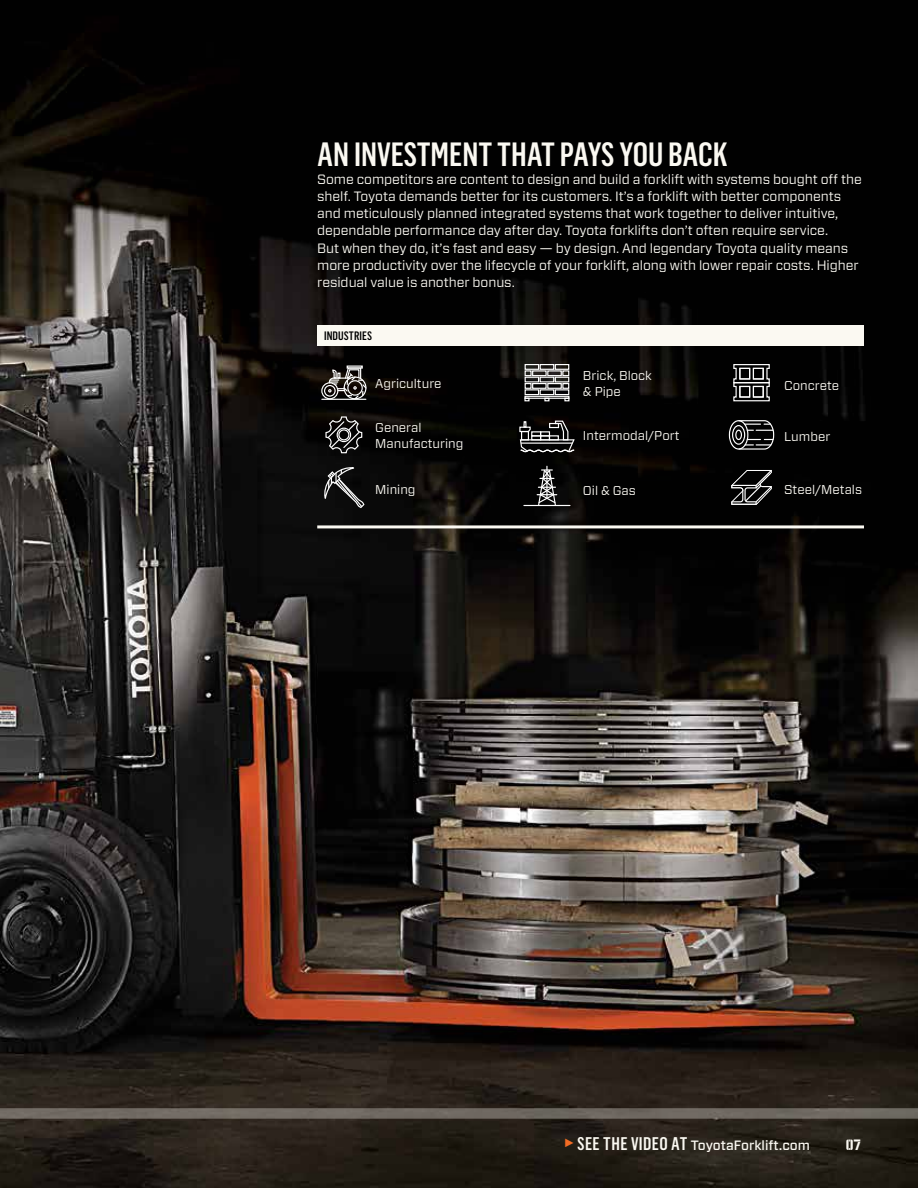
<style>
.page{position:relative;width:918px;height:1188px;background:#fff}
.page>*{position:absolute;margin:0;border:0;box-sizing:border-box;transform-origin:0 0}
.t1{font:500 33px "Flama Condensed";color:#fbf9f2}
.t2{font:15px "Numbers Prospekt";color:#fbf9f2}
.t3{font:13.5px/17.2px "Forza";letter-spacing:-.005em;color:#fbf9f2}
.t4{font:500 13.5px "Forza";color:#fbf9f2}
.t5{font:12.75px/16.5px "Forza";color:#fbf9f2}
.t6{font:500 12px "Flama Condensed";letter-spacing:.01em;color:#000}
.s1{font-family:"Flama Condensed";font-size:25.5px;color:#f36c24}
.s2{font-family:"Flama Condensed";font-size:18px}
</style>
<div class="page">
<img style="left:0;top:0;width:918px;height:1188px">
<hr style="left:317px;top:525px;width:547px;height:3px;background:#fbf9f2">
<div style="left:321px;top:382px;width:17px;height:17px;border:1px solid #fff;border-radius:50%"></div>
<div style="left:324px;top:385px;width:12px;height:12px;border:1px solid #fff;border-radius:50%"></div>
<div style="left:347px;top:366px;width:16px;height:3px;border:1px solid #fff"></div>
<hr style="left:322px;top:399px;width:44px;height:1px;background:#fff">
<svg style="left:328px;top:367px;width:39px;height:33px"></svg>
<svg style="left:519px;top:420px;width:56px;height:33px;background:#454444"></svg>
<svg style="left:524px;top:399px;width:6px;height:2px"></svg>
<div style="left:524px;top:396px;width:45px;height:3px;border:1px solid #fff"></div>
<div style="left:525px;top:389px;width:14px;height:6px;border:1px solid #fff"></div>
<div style="left:540px;top:389px;width:14px;height:6px;border:1px solid #fff"></div>
<div style="left:555px;top:389px;width:14px;height:6px;border:1px solid #fff"></div>
<div style="left:525px;top:377px;width:14px;height:5px;border:1px solid #fff"></div>
<div style="left:540px;top:377px;width:14px;height:5px;border:1px solid #fff"></div>
<div style="left:555px;top:377px;width:14px;height:5px;border:1px solid #fff"></div>
<div style="left:525px;top:364px;width:14px;height:6px;border:1px solid #fff"></div>
<div style="left:540px;top:364px;width:14px;height:6px;border:1px solid #fff"></div>
<div style="left:555px;top:364px;width:14px;height:6px;border:1px solid #fff"></div>
<div style="left:532px;top:383px;width:15px;height:6px;border:1px solid #fff"></div>
<div style="left:525px;top:383px;width:7px;height:6px;border:1px solid #fff"></div>
<div style="left:562px;top:383px;width:7px;height:6px;border:1px solid #fff"></div>
<div style="left:547px;top:383px;width:15px;height:6px;border:1px solid #fff"></div>
<div style="left:532px;top:370px;width:15px;height:6px;border:1px solid #fff"></div>
<div style="left:525px;top:370px;width:7px;height:6px;border:1px solid #fff"></div>
<div style="left:562px;top:370px;width:7px;height:6px;border:1px solid #fff"></div>
<div style="left:547px;top:370px;width:15px;height:6px;border:1px solid #fff"></div>
<svg style="left:325px;top:416px;width:38px;height:38px"></svg>
<svg style="left:731px;top:470px;width:41px;height:35px"></svg>
<svg style="left:733px;top:364px;width:37px;height:38px"></svg>
<div style="left:739px;top:386px;width:11px;height:12px;border:1px solid #fff"></div>
<div style="left:753px;top:386px;width:11px;height:12px;border:1px solid #fff"></div>
<svg style="left:324px;top:467px;width:41px;height:41px;background:#343434"></svg>
<hr style="left:546px;top:466px;width:2px;height:32px;background:#fff">
<svg style="left:537px;top:469px;width:20px;height:36px"></svg>
<hr style="left:524px;top:505px;width:46px;height:1px;background:#fff">
<div style="left:729px;top:420px;width:19px;height:30px;border:1px solid #fff;border-radius:50%"></div>
<div style="left:735px;top:430px;width:7px;height:10px;border:1px solid #fff;border-radius:50%"></div>
<div style="left:732px;top:425px;width:13px;height:20px;border:1px solid #fff;border-radius:50%"></div>
<svg style="left:737px;top:420px;width:38px;height:30px"></svg>
<div style="left:317px;top:326px;width:547px;height:20px;background:#fbf9f2"></div>
<svg style="left:0;top:933px;width:918px;height:187px;background:#3c2c24"></svg>
<h1 class="t1" style="left:317px;top:134px;width:412px">AN INVESTMENT THAT PAYS YOU BACK</h1>
<p class="t3" style="left:317px;top:170px;width:546px">Some competitors are content to design and build a forklift with systems bought off the shelf. Toyota demands better for its customers. It’s a forklift with better components and meticulously planned integrated systems that work together to deliver intuitive, dependable performance day after day. Toyota forklifts don’t often require service.<br>But when they do, it’s fast and easy — by design. And legendary Toyota quality means more productivity over the lifecycle of your forklift, along with lower repair costs. Higher residual value is another bonus.</p>
<p class="t6" style="left:324px;top:328px;width:49px">INDUSTRIES</p>
<p class="t5" style="left:583px;top:367px;width:70px">Brick, Block &amp; Pipe</p>
<p class="t5" style="left:375px;top:375px;width:68px">Agriculture</p>
<p class="t5" style="left:375px;top:419px;width:90px">General<br>Manufacturing</p>
<p class="t5" style="left:583px;top:427px;width:98px">Intermodal/Port</p>
<p class="t5" style="left:375px;top:481px;width:42px">Mining</p>
<p class="t5" style="left:583px;top:482px;width:54px">Oil &amp; Gas</p>
<p class="t5" style="left:784px;top:377px;width:57px">Concrete</p>
<p class="t5" style="left:784px;top:428px;width:48px">Lumber</p>
<p class="t5" style="left:784px;top:481px;width:80px">Steel/Metals</p>
<p class="t4" style="left:564px;top:1136px;width:247px"><span class="s1">►</span> <span class="s2">SEE THE VIDEO AT</span> ToyotaForklift.com</p>
<p class="t2" style="left:846px;top:1138px;width:17px">07</p>
</div>
